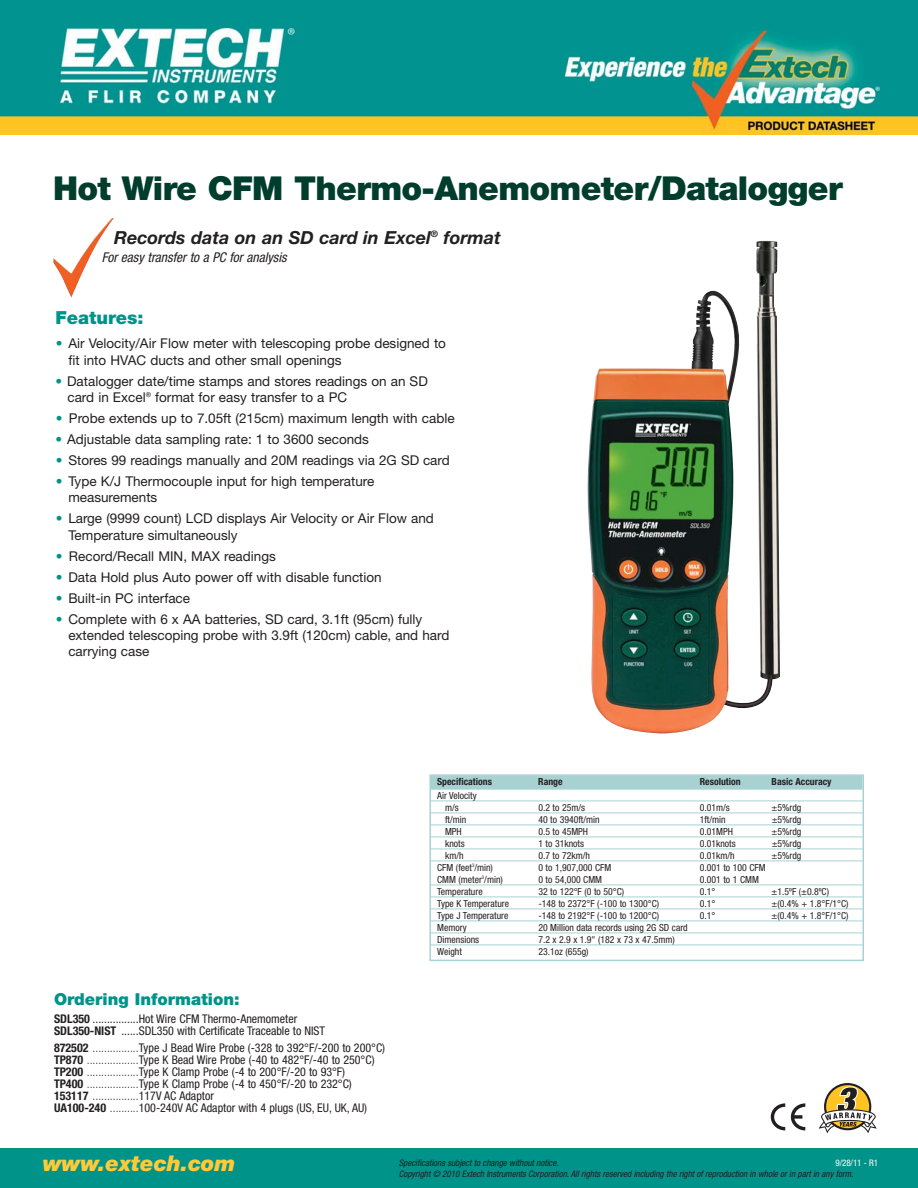
<style>
.page{position:relative;width:918px;height:1188px;background:#fff}
.page>*{position:absolute;margin:0;border:0;box-sizing:border-box;transform-origin:0 0}
.t1{font:900 33px "Helvetica Neue LT";letter-spacing:-.02em;color:#003d2c}
.t2{font:italic 900 21.75px "Helvetica Neue LT";color:#ffca38}
.t3{font:italic 700 18px "Helvetica Neue LT";color:#231f20}
.t4{font:900 18px "Helvetica Neue LT";color:#00938a}
.t5{font:900 16.5px "Helvetica Neue LT";color:#00938a}
.t6{font:13.5px/16.2px "Helvetica Neue LT";color:#231f20}
.t7{font:italic condensed 13.5px "Helvetica Neue LT";color:#231f20}
.t8{font:condensed 12px/12px "Helvetica Neue LT";color:#231f20}
.t9{font:condensed 9.75px/12px "Helvetica Neue LT";color:#231f20}
.t10{font:700 condensed 9.75px "Helvetica Neue LT";color:#231f20}
.t11{font:italic condensed 9px "Helvetica Neue LT";color:#231f20}
.t12{font:condensed 9px "Helvetica Neue LT";color:#fff}
.s1{color:#00938a}
.s2{font-weight:700}
.s3{font-weight:300}
</style>
<div class="page">
<div style="left:0;top:1148px;width:918px;height:40px;background:#00938a"></div>
<img style="left:53px;top:218px;width:61px;height:80px">
<svg style="left:819px;top:1083px;width:58px;height:50px"></svg>
<svg style="left:771px;top:1103px;width:14px;height:27px"></svg>
<svg style="left:791px;top:1103px;width:14px;height:27px"></svg>
<div style="left:429px;top:774px;width:435px;height:187px;border:2px solid #a8d2d1"></div>
<div style="left:431px;top:776px;width:431px;height:13px;background:#a8d2d1"></div>
<hr style="left:431px;top:789px;width:431px;height:1px;background:#a8d2d1">
<hr style="left:431px;top:801px;width:431px;height:1px;background:#a8d2d1">
<hr style="left:431px;top:813px;width:431px;height:1px;background:#a8d2d1">
<hr style="left:431px;top:825px;width:431px;height:1px;background:#a8d2d1">
<hr style="left:431px;top:837px;width:431px;height:1px;background:#a8d2d1">
<hr style="left:431px;top:849px;width:431px;height:1px;background:#a8d2d1">
<hr style="left:431px;top:861px;width:431px;height:1px;background:#a8d2d1">
<hr style="left:431px;top:885px;width:431px;height:1px;background:#a8d2d1">
<hr style="left:431px;top:897px;width:431px;height:1px;background:#a8d2d1">
<hr style="left:431px;top:909px;width:431px;height:1px;background:#a8d2d1">
<hr style="left:431px;top:921px;width:431px;height:1px;background:#a8d2d1">
<hr style="left:431px;top:933px;width:431px;height:1px;background:#a8d2d1">
<hr style="left:431px;top:945px;width:431px;height:1px;background:#a8d2d1">
<img style="left:587px;top:241px;width:193px;height:492px">
<img style="left:0;top:0;width:918px;height:135px">
<h1 class="t1" style="left:53px;top:176px;width:791px">Hot Wire CFM Thermo-Anemometer/Datalogger</h1>
<h3 class="t3" style="left:114px;top:231px;width:388px">Records data on an SD card in Excel<sup>®</sup> format</h3>
<p class="t7" style="left:102px;top:252px;width:186px">For easy transfer to a PC for analysis</p>
<h3 class="t4" style="left:55px;top:311px;width:90px">Features:</h3>
<p class="t6" style="left:68px;top:337px;width:379px;text-indent:-13px"><span class="s1">•</span> Air Velocity/Air Flow meter with telescoping probe designed to fit into HVAC ducts and other small openings</p>
<p class="t6" style="left:67px;top:374px;width:362px;text-indent:-12px"><span class="s1">•</span> Datalogger date/time stamps and stores readings on an SD card in Excel<sup>®</sup> format for easy transfer to a PC</p>
<p class="t6" style="left:56px;top:411px;width:400px"><span class="s1">•</span> Probe extends up to 7.05ft (215cm) maximum length with cable</p>
<p class="t6" style="left:55px;top:432px;width:315px"><span class="s1">•</span> Adjustable data sampling rate: 1 to 3600 seconds</p>
<p class="t6" style="left:56px;top:454px;width:396px"><span class="s1">•</span> Stores 99 readings manually and 20M readings via 2G SD card</p>
<p class="t6" style="left:68px;top:475px;width:308px;text-indent:-13px"><span class="s1">•</span> Type K/J Thermocouple input for high temperature measurements</p>
<p class="t6" style="left:68px;top:512px;width:367px;text-indent:-13px"><span class="s1">•</span> Large (9999 count) LCD displays Air Velocity or Air Flow and<br>Temperature simultaneously</p>
<p class="t6" style="left:56px;top:549px;width:222px"><span class="s1">•</span> Record/Recall MIN, MAX readings</p>
<p class="t6" style="left:56px;top:570px;width:328px"><span class="s1">•</span> Data Hold plus Auto power off with disable function</p>
<p class="t6" style="left:56px;top:591px;width:136px"><span class="s1">•</span> Built-in PC interface</p>
<p class="t6" style="left:68px;top:612px;width:383px;text-indent:-13px"><span class="s1">•</span> Complete with 6 x AA batteries, SD card, 3.1ft (95cm) fully extended telescoping probe with 3.9ft (120cm) cable, and hard carrying case</p>
<p class="t5" style="left:54px;top:993px;width:187px">Ordering Information:</p>
<p class="t8" style="left:54px;top:1014px;width:273px"><span class="s2">SDL350</span> ................Hot Wire CFM Thermo-Anemometer<br><span class="s2">SDL350-NIST</span> ......SDL350 with Certificate Traceable to NIST</p>
<p class="t8" style="left:54px;top:1043px;width:333px"><span class="s2">872502</span> <span class="s3">................</span>Type J Bead Wire Probe (-328 to 392°F/-200 to 200°C)<br><span class="s2">TP870</span> <span class="s3">..................</span>Type K Bead Wire Probe (-40 to 482°F/-40 to 250°C)<br><span class="s2">TP200</span> <span class="s3">..................</span>Type K Clamp Probe (-4 to 200°F/-20 to 93°F)<br><span class="s2">TP400</span> <span class="s3">..................</span>Type K Clamp Probe (-4 to 450°F/-20 to 232°C)<br><span class="s2">153117</span> <span class="s3">................</span>117V AC Adaptor<br><span class="s2">UA100-240</span> <span class="s3">..........</span>100-240V AC Adaptor with 4 plugs (US, EU, UK, AU)</p>
<p class="t10" style="left:437px;top:778px;width:56px">Specifications</p>
<p class="t10" style="left:538px;top:778px;width:26px">Range</p>
<p class="t10" style="left:700px;top:778px;width:42px">Resolution</p>
<p class="t10" style="left:772px;top:778px;width:61px">Basic Accuracy</p>
<p class="t9" style="left:445px;top:790px;width:33px;text-indent:-8px">Air Velocity m/s</p>
<p class="t9" style="left:538px;top:802px;width:48px">0.2 to 25m/s</p>
<p class="t9" style="left:700px;top:802px;width:32px">0.01m/s</p>
<p class="t9" style="left:772px;top:802px;width:31px">±5%rdg</p>
<p class="t9" style="left:445px;top:814px;width:23px">ft/min</p>
<p class="t9" style="left:538px;top:814px;width:63px">40 to 3940ft/min</p>
<p class="t9" style="left:700px;top:814px;width:27px">1ft/min</p>
<p class="t9" style="left:772px;top:814px;width:31px">±5%rdg</p>
<p class="t9" style="left:445px;top:826px;width:18px">MPH</p>
<p class="t9" style="left:538px;top:826px;width:51px">0.5 to 45MPH</p>
<p class="t9" style="left:700px;top:826px;width:35px">0.01MPH</p>
<p class="t9" style="left:772px;top:826px;width:31px">±5%rdg</p>
<p class="t9" style="left:445px;top:838px;width:21px">knots</p>
<p class="t9" style="left:538px;top:838px;width:47px">1 to 31knots</p>
<p class="t9" style="left:700px;top:838px;width:38px">0.01knots</p>
<p class="t9" style="left:772px;top:838px;width:31px">±5%rdg</p>
<p class="t9" style="left:445px;top:850px;width:20px">km/h</p>
<p class="t9" style="left:538px;top:850px;width:53px">0.7 to 72km/h</p>
<p class="t9" style="left:700px;top:850px;width:36px">0.01km/h</p>
<p class="t9" style="left:772px;top:850px;width:31px">±5%rdg</p>
<p class="t9" style="left:437px;top:862px;width:57px">CFM (feet<sup>3</sup>/min)</p>
<p class="t9" style="left:538px;top:862px;width:74px">0 to 1,907,000 CFM</p>
<p class="t9" style="left:700px;top:862px;width:67px">0.001 to 100 CFM</p>
<p class="t9" style="left:437px;top:874px;width:67px">CMM (meter<sup>3</sup>/min)</p>
<p class="t9" style="left:538px;top:874px;width:65px">0 to 54,000 CMM</p>
<p class="t9" style="left:700px;top:874px;width:61px">0.001 to 1 CMM</p>
<p class="t9" style="left:437px;top:886px;width:47px">Temperature</p>
<p class="t9" style="left:538px;top:886px;width:87px">32 to 122°F (0 to 50°C)</p>
<p class="t9" style="left:700px;top:886px;width:17px">0.1°</p>
<p class="t9" style="left:772px;top:886px;width:59px">±1.5ºF (±0.8ºC)</p>
<p class="t9" style="left:437px;top:898px;width:73px">Type K Temperature</p>
<p class="t9" style="left:538px;top:898px;width:122px">-148 to 2372°F (-100 to 1300°C)</p>
<p class="t9" style="left:700px;top:898px;width:17px">0.1°</p>
<p class="t9" style="left:772px;top:898px;width:78px">±(0.4% + 1.8°F/1°C)</p>
<p class="t9" style="left:437px;top:910px;width:73px">Type J Temperature</p>
<p class="t9" style="left:538px;top:910px;width:122px">-148 to 2192°F (-100 to 1200°C)</p>
<p class="t9" style="left:700px;top:910px;width:17px">0.1°</p>
<p class="t9" style="left:772px;top:910px;width:78px">±(0.4% + 1.8°F/1°C)</p>
<p class="t9" style="left:437px;top:922px;width:31px">Memory</p>
<p class="t9" style="left:538px;top:922px;width:151px">20 Million data records using 2G SD card</p>
<p class="t9" style="left:437px;top:934px;width:44px">Dimensions</p>
<p class="t9" style="left:538px;top:934px;width:138px">7.2 x 2.9 x 1.9" (182 x 73 x 47.5mm)</p>
<p class="t9" style="left:437px;top:946px;width:26px">Weight</p>
<p class="t9" style="left:538px;top:946px;width:52px">23.1oz (655g)</p>
<h2 class="t2" style="left:43px;top:1156px;width:194px">www.extech.com</h2>
<p class="t11" style="left:399px;top:1160px;width:161px">Specifications subject to change without notice.</p>
<p class="t12" style="left:835px;top:1160px;width:44px">9/28/11 - R1</p>
<p class="t11" style="left:399px;top:1171px;width:456px">Copyright © 2010 Extech Instruments Corporation. All rights reserved including the right of reproduction in whole or in part in any form.</p>
</div>
